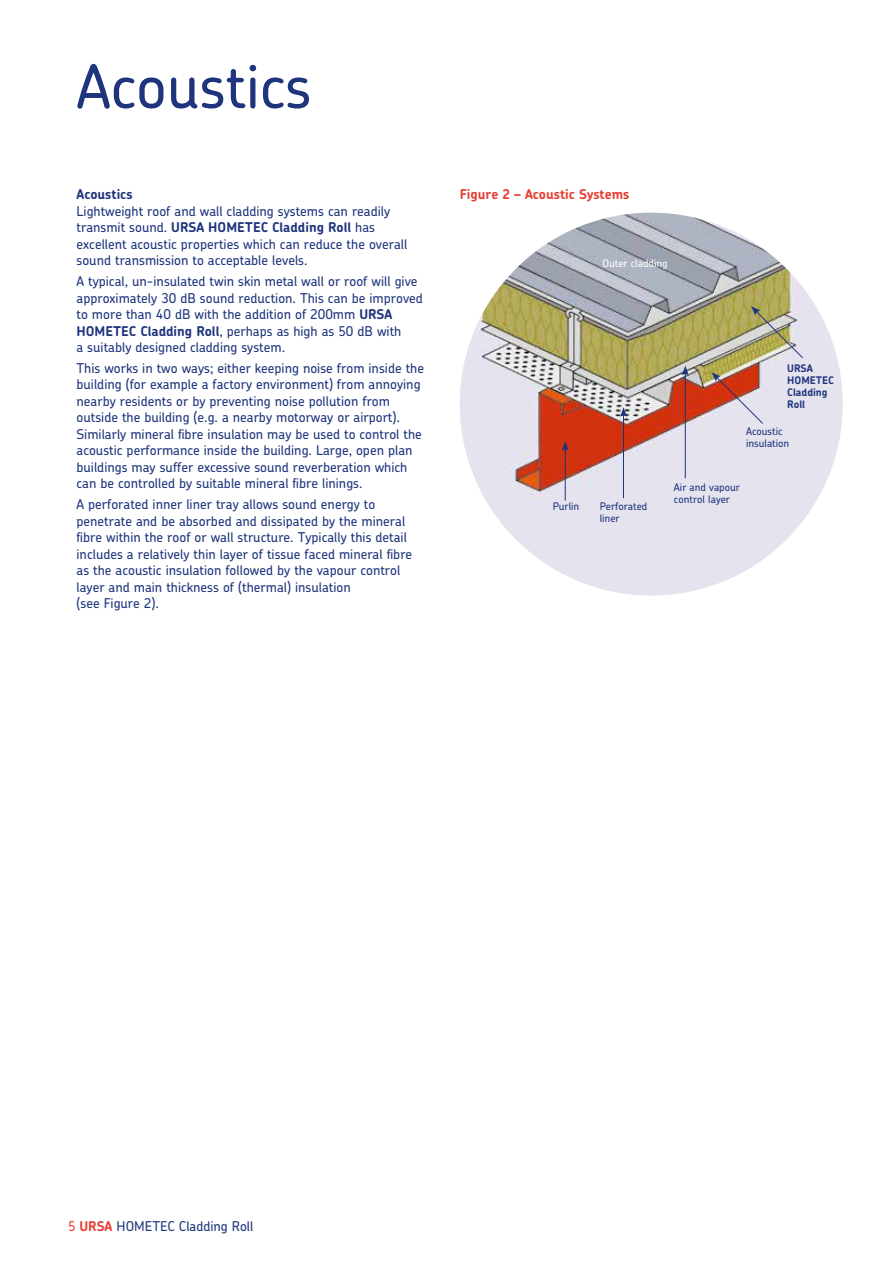
<style>
.page{position:relative;width:893px;height:1263px;background:#fff}
.page>*{position:absolute;margin:0;border:0;box-sizing:border-box;transform-origin:0 0}
.t1{font:500 60px "Chevin Pro";color:#1e347c}
.t2{font:500 13.5px/16.5px "Chevin Pro";color:#1e347c}
.t3{font:700 13.5px "Chevin Pro";color:#e83e33}
.t4{font:700 13.5px "Chevin Pro";color:#1e347c}
.t5{font:500 10.5px/12px "Chevin Pro";color:#1e347c}
.t6{font:700 10.5px/12px "Chevin Pro";color:#1e347c}
.t7{font:500 10.5px "Chevin Pro";color:#fff}
.s1{font-weight:700}
.s2{color:#e83e33}
.s3{font-weight:700;color:#e83e33}
</style>
<div class="page">
<img style="left:460px;top:213px;width:383px;height:382px">
<hr style="left:685px;top:373px;width:1px;height:105px;background:#1e347c">
<svg style="left:682px;top:366px;width:7px;height:9px"></svg>
<svg style="left:711px;top:372px;width:53px;height:52px;background:#d0938c"></svg>
<img style="left:751px;top:306px;width:53px;height:53px">
<hr style="left:623px;top:414px;width:1px;height:84px;background:#1e347c">
<svg style="left:620px;top:407px;width:7px;height:10px"></svg>
<hr style="left:565px;top:448px;width:1px;height:52px;background:#1e347c">
<svg style="left:562px;top:441px;width:7px;height:9px"></svg>
<h1 class="t1" style="left:77px;top:46px;width:236px">Acoustics</h1>
<p class="t4" style="left:77px;top:186px;width:58px">Acoustics</p>
<p class="t2" style="left:77px;top:202px;width:332px">Lightweight roof and wall cladding systems can readily transmit sound. <span class="s1">URSA HOMETEC Cladding Roll</span> has excellent acoustic properties which can reduce the overall sound transmission to acceptable levels.</p>
<p class="t2" style="left:77px;top:273px;width:348px">A typical, un-insulated twin skin metal wall or roof will give approximately 30 dB sound reduction. This can be improved to more than 40 dB with the addition of 200mm <span class="s1">URSA HOMETEC Cladding Roll</span>, perhaps as high as 50 dB with<br>a suitably designed cladding system.</p>
<p class="t2" style="left:77px;top:359px;width:349px">This works in two ways; either keeping noise from inside the building (for example a factory environment) from annoying nearby residents or by preventing noise pollution from outside the building (e.g. a nearby motorway or airport).<br>Similarly mineral fibre insulation may be used to control the acoustic performance inside the building. Large, open plan buildings may suffer excessive sound reverberation which can be controlled by suitable mineral fibre linings.</p>
<p class="t2" style="left:77px;top:496px;width:337px">A perforated inner liner tray allows sound energy to penetrate and be absorbed and dissipated by the mineral fibre within the roof or wall structure. Typically this detail includes a relatively thin layer of tissue faced mineral fibre as the acoustic insulation followed by the vapour control layer and main thickness of (thermal) insulation<br>(see Figure 2).</p>
<p class="t3" style="left:460px;top:186px;width:171px">Figure 2 – Acoustic Systems</p>
<p class="t7" style="left:602px;top:256px;width:67px">Outer cladding</p>
<p class="t5" style="left:553px;top:500px;width:28px">Purlin</p>
<p class="t5" style="left:600px;top:500px;width:49px">Perforated liner</p>
<p class="t6" style="left:787px;top:362px;width:48px">URSA<br>HOMETEC<br>Cladding<br>Roll</p>
<p class="t5" style="left:746px;top:425px;width:45px">Acoustic insulation</p>
<p class="t5" style="left:674px;top:481px;width:68px">Air and vapour control layer</p>
<p class="t2" style="left:68px;top:1218px;width:187px"><span class="s2">5</span> <span class="s3">URSA</span> HOMETEC Cladding Roll</p>
</div>
